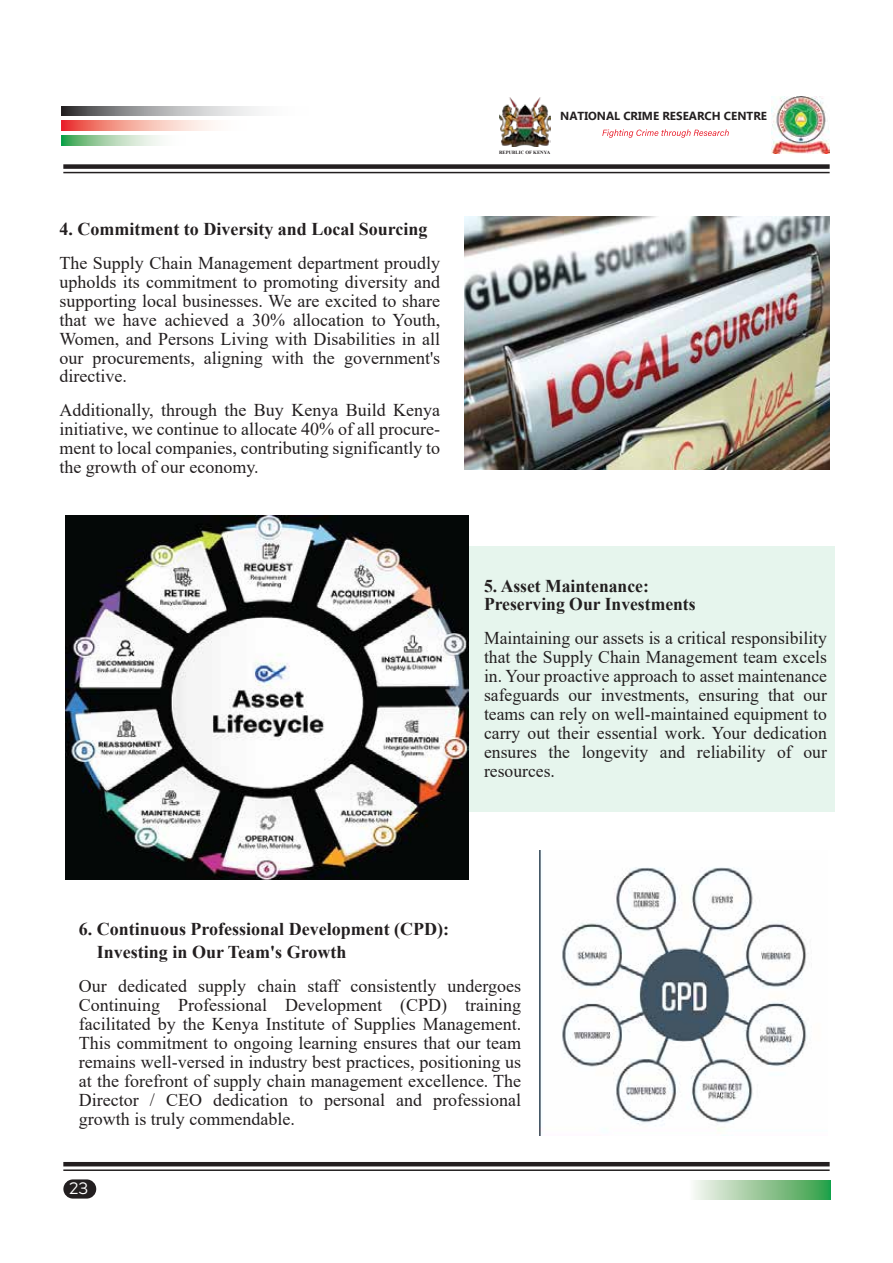
<style>
.page{position:relative;width:893px;height:1263px;background:#fff}
.page>*{position:absolute;margin:0;border:0;box-sizing:border-box;transform-origin:0 0}
.t1{font:18px/18.9px "Times New Roman";color:#231f20;text-align:justify}
.t2{font:700 18px/22.5px "Times New Roman";color:#231f20}
.t3{font:16.5px "Acherus Grotesque";color:#fff}
.t4{font:700 11.55px "Ebrima";color:#231f20}
.t5{font:700 4.8px "Times New Roman";color:#231f20}
</style>
<div class="page">
<div style="left:344px;top:546px;width:491px;height:266px;background:#e6f5ed"></div>
<div style="left:63px;top:164px;width:767px;height:5px;background:#231f20"></div>
<hr style="left:63px;top:172px;width:767px;height:1px;background:#231f20">
<hr style="left:63px;top:1162px;width:767px;height:4px;background:#231f20">
<hr style="left:63px;top:1169px;width:767px;height:2px;background:#231f20">
<img style="left:65px;top:516px;width:404px;height:363px">
<img style="left:540px;top:850px;width:267px;height:286px">
<img style="left:499px;top:98px;width:51px;height:48px">
<img style="left:772px;top:96px;width:58px;height:58px">
<svg style="left:602px;top:129px;width:127px;height:9px"></svg>
<svg style="left:62px;top:106px;width:197px;height:10px"></svg>
<svg style="left:62px;top:121px;width:153px;height:10px"></svg>
<svg style="left:62px;top:136px;width:98px;height:9px"></svg>
<div style="left:688px;top:1180px;width:142px;height:19px;background:linear-gradient(to right,#fff7f5,#339e45)"></div>
<div style="left:63px;top:1179px;width:33px;height:19px;background:#231f20;border-radius:10px"></div>
<img style="left:465px;top:216px;width:365px;height:253px">
<p class="t2" style="left:59px;top:217px;width:370px">4. Commitment to Diversity and Local Sourcing</p>
<p class="t1" style="left:59px;top:253px;width:382px">The Supply Chain Management department proudly upholds its commitment to promoting diversity and supporting local businesses. We are excited to share that we have achieved a 30% allocation to Youth, Women, and Persons Living with Disabilities in all our procurements, aligning with the government's directive.</p>
<p class="t1" style="left:59px;top:400px;width:382px">Additionally, through the Buy Kenya Build Kenya initiative, we continue to allocate 40% of all procure&shy;ment to local companies, contributing significantly to the growth of our economy.</p>
<p class="t4" style="left:560px;top:107px;width:208px">NATIONAL CRIME RESEARCH CENTRE</p>
<p class="t5" style="left:499px;top:149px;width:53px">REPUBLIC OF KENYA</p>
<p class="t2" style="left:484px;top:576px;width:213px;line-height:18px">5. Asset Maintenance:<br>Preserving Our Investments</p>
<p class="t1" style="left:484px;top:628px;width:344px">Maintaining our assets is a critical responsibility that the Supply Chain Management team excels in. Your proactive approach to asset maintenance safeguards our investments, ensuring that our teams can rely on well-maintained equipment to carry out their essential work. Your dedication ensures the longevity and reliability of our resources.</p>
<p class="t2" style="left:97px;top:917px;width:354px;text-indent:-18px">6. Continuous Professional Development (CPD):<br>Investing in Our Team's Growth</p>
<p class="t1" style="left:79px;top:976px;width:444px">Our dedicated supply chain staff consistently undergoes Continuing Professional Development (CPD) training facilitated by the Kenya Institute of Supplies Management.<br>This commitment to ongoing learning ensures that our team remains well-versed in industry best practices, positioning us at the forefront of supply chain management excellence. The Director / CEO dedication to personal and professional growth is truly commendable.</p>
<p class="t3" style="left:69px;top:1174px;width:20px">23</p>
</div>
